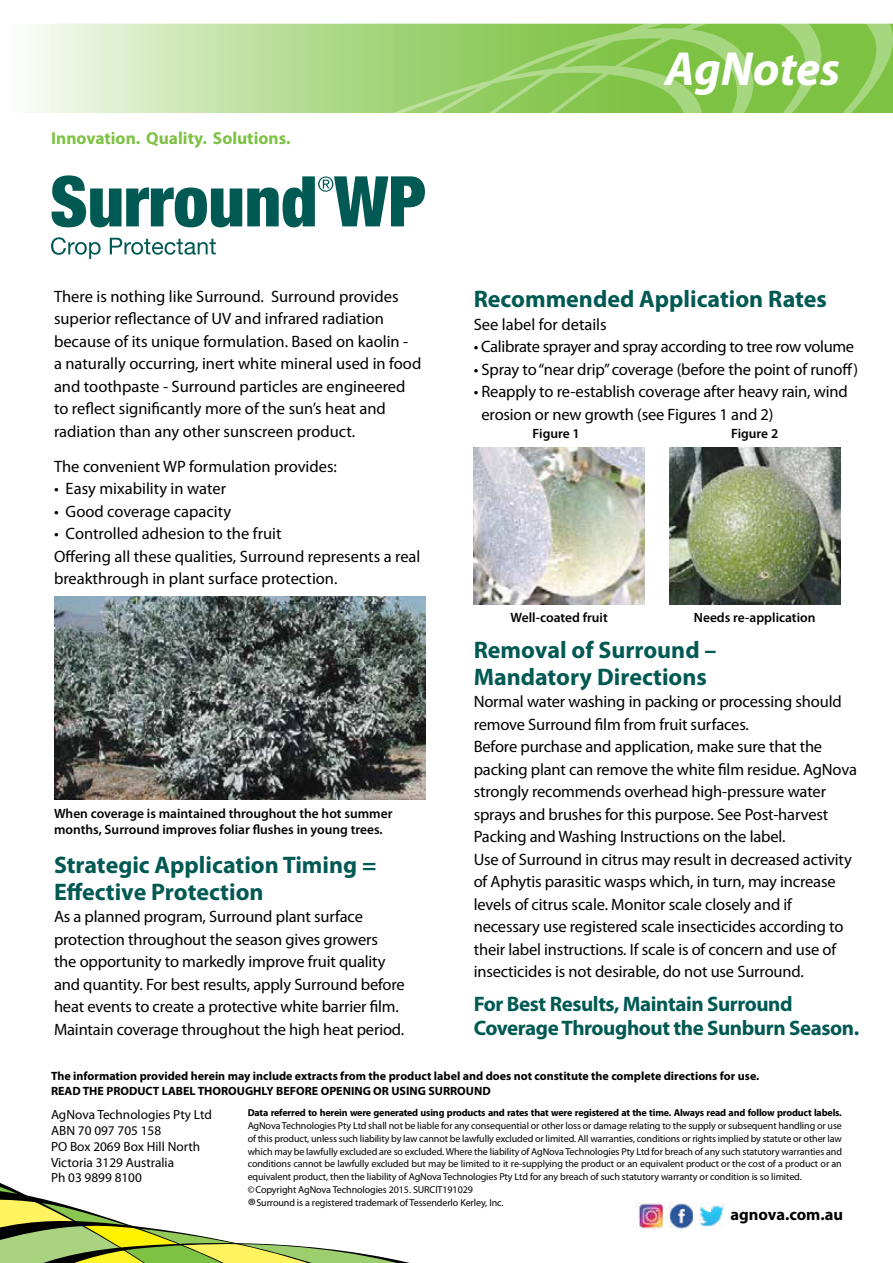
<style>
.page{position:relative;width:893px;height:1263px;background:#fff}
.page>*{position:absolute;margin:0;border:0;box-sizing:border-box;transform-origin:0 0}
.t1{font:italic 700 48px "Myriad Pro";color:#fff}
.t2{font:700 24px/27px "Myriad Pro";color:#005953}
.t3{font:700 21px/24px "Myriad Pro";letter-spacing:-.02em;color:#005953}
.t4{font:700 17.4px "Myriad Pro";color:#7dc242}
.t5{font:16.5px/22.5px "Myriad Pro";letter-spacing:-.01em;color:#000}
.t6{font:700 16.5px "Myriad Pro";color:#000}
.t7{font:600 13.5px/16.2px "Myriad Pro";color:#000}
.t8{font:13.35px/15.9px "Myriad Pro";color:#000}
.t9{font:700 12px/15.8px "Myriad Pro";color:#000}
.t10{font:10.05px/12.8px "Myriad Pro";letter-spacing:-.01em;color:#000}
.t11{font:700 10.05px "Myriad Pro";letter-spacing:-.02em;color:#000}
.s1{font-size:19.5px}
</style>
<div class="page">
<svg style="left:0;top:1183px;width:410px;height:80px"></svg>
<svg style="left:29px;top:24px;width:233px;height:89px;background:#d8ecc7"></svg>
<svg style="left:262px;top:23px;width:631px;height:205px"></svg>
<svg style="left:51px;top:237px;width:165px;height:22px"></svg>
<svg style="left:52px;top:175px;width:373px;height:52px"></svg>
<img style="left:54px;top:596px;width:372px;height:203px">
<img style="left:474px;top:447px;width:171px;height:158px">
<img style="left:669px;top:447px;width:171px;height:158px">
<img style="left:670px;top:1201px;width:23px;height:28px">
<img style="left:700px;top:1202px;width:24px;height:25px">
<img style="left:635px;top:1202px;width:27px;height:27px">
<p class="t4" style="left:51px;top:128px;width:241px">Innovation. Quality. Solutions.</p>
<h1 class="t1" style="left:665px;top:43px;width:177px">AgNotes</h1>
<p class="t5" style="left:54px;top:285px;width:369px">There is nothing like Surround. Surround provides superior reflectance of UV and infrared radiation because of its unique formulation. Based on kaolin -<br>a naturally occurring, inert white mineral used in food and toothpaste - Surround particles are engineered to reflect significantly more of the sun’s heat and radiation than any other sunscreen product.</p>
<p class="t5" style="left:54px;top:455px;width:284px">The convenient WP formulation provides:</p>
<p class="t5" style="left:54px;top:478px;width:174px">• Easy mixability in water</p>
<p class="t5" style="left:54px;top:500px;width:179px">• Good coverage capacity</p>
<p class="t5" style="left:54px;top:523px;width:368px">• Controlled adhesion to the fruit<br>Offering all these qualities, Surround represents a real breakthrough in plant surface protection.</p>
<p class="t7" style="left:54px;top:806px;width:340px">When coverage is maintained throughout the hot summer months, Surround improves foliar flushes in young trees.</p>
<h2 class="t2" style="left:54px;top:852px;width:324px">Strategic Application Timing =<br>Effective Protection</h2>
<p class="t5" style="left:54px;top:906px;width:352px">As a planned program, Surround plant surface protection throughout the season gives growers<br>the opportunity to markedly improve fruit quality and quantity. For best results, apply Surround before heat events to create a protective white barrier film.<br>Maintain coverage throughout the high heat period.</p>
<h2 class="t2" style="left:474px;top:286px;width:355px">Recommended Application Rates</h2>
<p class="t5" style="left:474px;top:313px;width:134px">See label for details</p>
<p class="t5" style="left:474px;top:336px;width:382px">• Calibrate sprayer and spray according to tree row volume</p>
<p class="t5" style="left:474px;top:358px;width:386px">• Spray to “near drip” coverage (before the point of runoff)</p>
<p class="t5" style="left:481px;top:381px;width:368px;text-indent:-8px">• Reapply to re-establish coverage after heavy rain, wind erosion or new growth (see Figures 1 and 2)</p>
<p class="t7" style="left:533px;top:426px;width:49px">Figure 1</p>
<p class="t7" style="left:731px;top:426px;width:49px">Figure 2</p>
<p class="t7" style="left:511px;top:610px;width:99px">Well-coated fruit</p>
<p class="t7" style="left:694px;top:610px;width:123px">Needs re-application</p>
<h2 class="t2" style="left:474px;top:636px;width:244px">Removal of Surround –<br>Mandatory Directions</h2>
<p class="t5" style="left:474px;top:691px;width:385px">Normal water washing in packing or processing should remove Surround film from fruit surfaces.<br>Before purchase and application, make sure that the packing plant can remove the white film residue. AgNova strongly recommends overhead high-pressure water sprays and brushes for this purpose. See Post-harvest Packing and Washing Instructions on the label.<br>Use of Surround in citrus may result in decreased activity of Aphytis parasitic wasps which, in turn, may increase levels of citrus scale. Monitor scale closely and if necessary use registered scale insecticides according to their label instructions. If scale is of concern and use of insecticides is not desirable, do not use Surround.</p>
<p class="t3" style="left:474px;top:993px;width:387px">For Best Results, Maintain Surround<br>Coverage Throughout the Sunburn Season.</p>
<p class="t9" style="left:51px;top:1068px;width:710px">The information provided herein may include extracts from the product label and does not constitute the complete directions for use.<br>READ THE PRODUCT LABEL THOROUGHLY BEFORE OPENING OR USING SURROUND</p>
<p class="t8" style="left:51px;top:1106px;width:162px">AgNova Technologies Pty Ltd<br>ABN 70 097 705 158<br>PO Box 2069 Box Hill North<br>Victoria 3129 Australia<br>Ph 03 9899 8100</p>
<p class="t11" style="left:248px;top:1107px;width:596px">Data referred to herein were generated using products and rates that were registered at the time. Always read and follow product labels.</p>
<p class="t10" style="left:248px;top:1119px;width:596px">AgNova Technologies Pty Ltd shall not be liable for any consequential or other loss or damage relating to the supply or subsequent handling or use of this product, unless such liability by law cannot be lawfully excluded or limited. All warranties, conditions or rights implied by statute or other law which may be lawfully excluded are so excluded. Where the liability of AgNova Technologies Pty Ltd for breach of any such statutory warranties and conditions cannot be lawfully excluded but may be limited to it re-supplying the product or an equivalent product or the cost of a product or an equivalent product, then the liability of AgNova Technologies Pty Ltd for any breach of such statutory warranty or condition is so limited. ©Copyright AgNova Technologies 2015. SURCIT191029<br><span class="s1">®</span>Surround is a registered trademark of Tessenderlo Kerley, Inc.</p>
<p class="t6" style="left:730px;top:1205px;width:114px">agnova.com.au</p>
</div>
